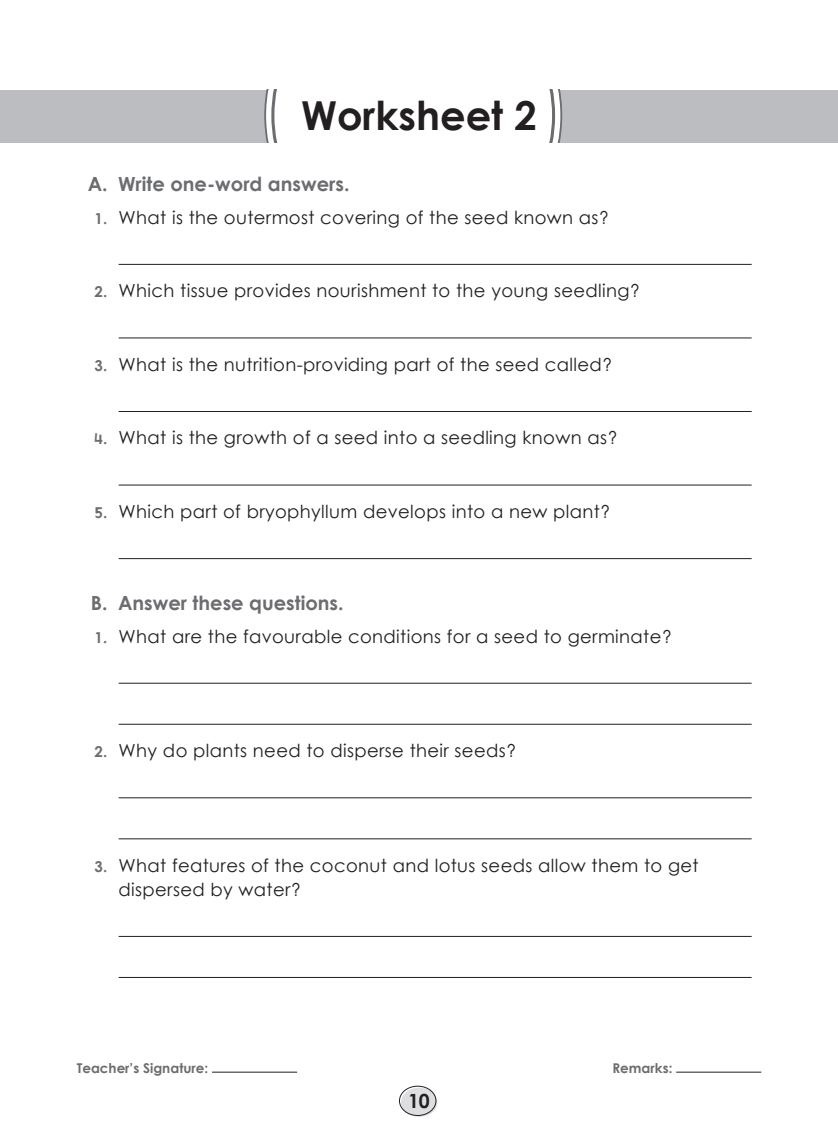
<style>
.page{position:relative;width:838px;height:1136px;background:#fff}
.page>*{position:absolute;margin:0;border:0;box-sizing:border-box;transform-origin:0 0}
.Rubric{font:39.9px "Century Gothic Bold New";color:#231f20}
.Rubric-2{font:19.5px "Century Gothic Bold New";color:#6c6d70}
.t1{font:19.5px "Century Gothic Bold New";color:#231f20}
.Sub_rubric{font:18px/24px "Century Gothic Regular New";letter-spacing:.02em;color:#231f20}
.t2{font:13.5px "Century Gothic Bold New";color:#6c6d70}
.s1{font-family:"Century Gothic Bold New";font-size:15px;color:#6c6d70}
</style>
<div class="page">
<hr style="left:212px;top:1071px;width:85px;height:1px;background:#231f20">
<hr style="left:676px;top:1071px;width:85px;height:1px;background:#231f20">
<div style="left:401px;top:1087px;width:36px;height:29px;background:#dddee0;border-radius:50%"></div>
<div style="left:399px;top:1085px;width:37px;height:30px;border:1px solid #231f20;border-radius:50%"></div>
<hr style="left:119px;top:264px;width:632px;height:1px;background:#231f20">
<hr style="left:119px;top:337px;width:632px;height:1px;background:#231f20">
<hr style="left:119px;top:411px;width:632px;height:1px;background:#231f20">
<hr style="left:119px;top:484px;width:632px;height:1px;background:#231f20">
<hr style="left:119px;top:558px;width:632px;height:1px;background:#231f20">
<hr style="left:119px;top:682px;width:632px;height:1px;background:#231f20">
<hr style="left:119px;top:723px;width:632px;height:1px;background:#231f20">
<hr style="left:119px;top:797px;width:632px;height:1px;background:#231f20">
<hr style="left:119px;top:838px;width:632px;height:1px;background:#231f20">
<hr style="left:119px;top:935px;width:632px;height:1px;background:#231f20">
<hr style="left:119px;top:976px;width:632px;height:1px;background:#231f20">
<div style="left:0;top:90px;width:838px;height:52px;background:#bcbdc0"></div>
<div style="left:264px;top:90px;width:298px;height:52px;background:#fff"></div>
<p class="Rubric" style="left:301px;top:85px;width:237px">Worksheet 2</p>
<p class="Rubric-2" style="left:88px;top:169px;width:263px">A. Write one-word answers.</p>
<p class="Sub_rubric" style="left:94px;top:205px;width:517px"><span class="s1">1.</span> What is the outermost covering of the seed known as?</p>
<p class="Sub_rubric" style="left:94px;top:278px;width:547px"><span class="s1">2.</span> Which tissue provides nourishment to the young seedling?</p>
<p class="Sub_rubric" style="left:94px;top:352px;width:520px"><span class="s1">3.</span> What is the nutrition-providing part of the seed called?</p>
<p class="Sub_rubric" style="left:94px;top:425px;width:525px"><span class="s1">4.</span> What is the growth of a seed into a seedling known as?</p>
<p class="Sub_rubric" style="left:94px;top:499px;width:518px"><span class="s1">5.</span> Which part of bryophyllum develops into a new plant?</p>
<p class="Rubric-2" style="left:91px;top:588px;width:254px">B. Answer these questions.</p>
<p class="Sub_rubric" style="left:94px;top:623px;width:579px"><span class="s1">1.</span> What are the favourable conditions for a seed to germinate?</p>
<p class="Sub_rubric" style="left:94px;top:738px;width:424px"><span class="s1">2.</span> Why do plants need to disperse their seeds?</p>
<p class="Sub_rubric" style="left:119px;top:852px;width:581px;text-indent:-24px"><span class="s1">3.</span> What features of the coconut and lotus seeds allow them to get dispersed by water?</p>
<p class="t2" style="left:77px;top:1057px;width:133px">Teacher’s Signature:</p>
<p class="t2" style="left:612px;top:1057px;width:61px">Remarks:</p>
<p class="t1" style="left:408px;top:1085px;width:23px">10</p>
</div>
